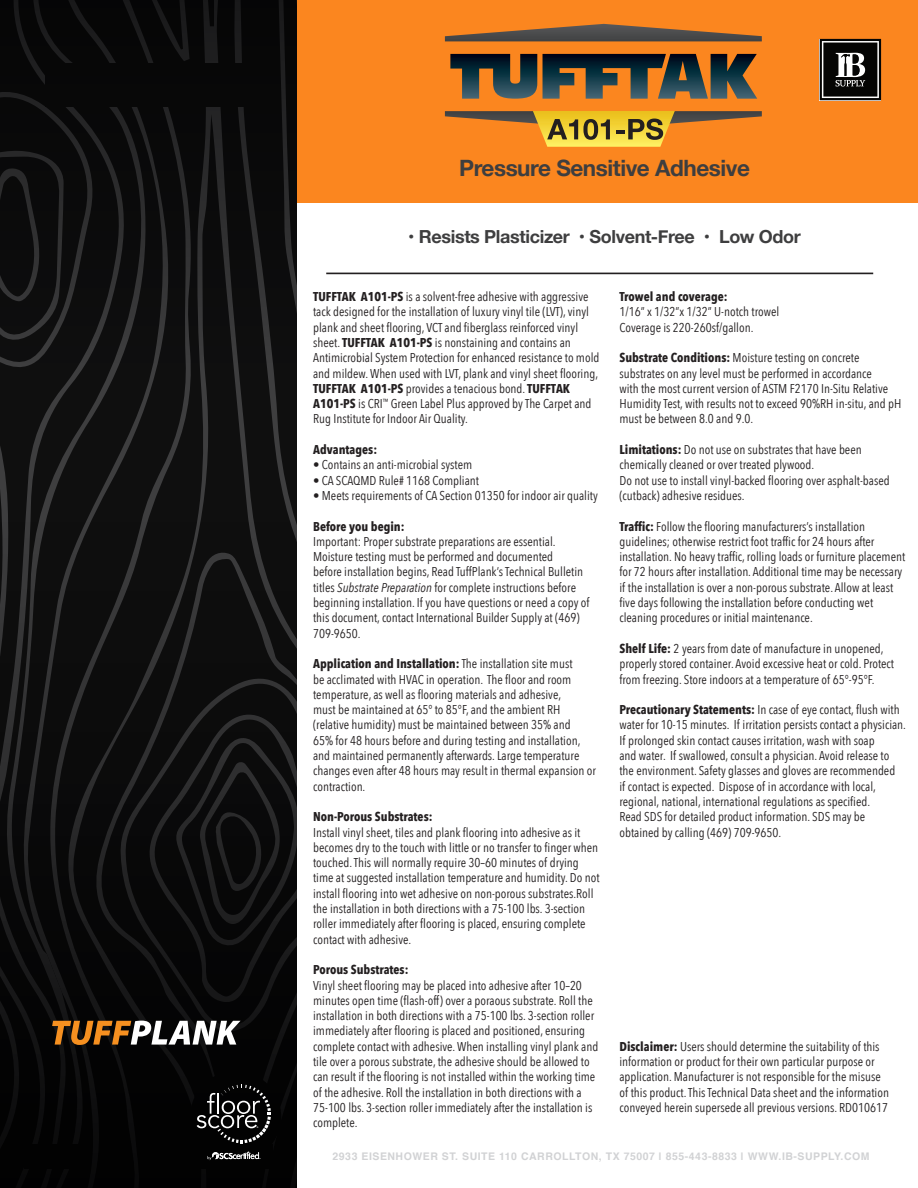
<style>
.page{position:relative;width:918px;height:1188px;background:#fff}
.page>*{position:absolute;margin:0;border:0;box-sizing:border-box;transform-origin:0 0}
.t1{font:700 22.5px "Helvetica Neue";letter-spacing:-.02em;color:#3e3e3f}
.t2{font:700 18px "Helvetica Neue";letter-spacing:-.02em;color:#3e3e3f}
.t3{font:12.75px/15.3px "Avenir Next Condensed";color:#231f20}
.t4{font:700 12.75px "Avenir Next Condensed";color:#231f20}
.t5{font:700 10.5px "Helvetica";letter-spacing:.05em;color:#d1d2d4}
.s1{font-weight:700}
.s2{font-style:italic}
</style>
<div class="page">
<div style="left:291px;top:0;width:627px;height:203px;background:#fb861f"></div>
<hr style="left:326px;top:273px;width:547px;height:1px;background:#231f20">
<svg style="left:0;top:0;width:297px;height:1188px;background:#111"></svg>
<svg style="left:450px;top:54px;width:87px;height:45px"></svg>
<svg style="left:543px;top:54px;width:214px;height:45px"></svg>
<svg style="left:445px;top:24px;width:317px;height:17px"></svg>
<svg style="left:445px;top:111px;width:317px;height:36px"></svg>
<svg style="left:820px;top:39px;width:61px;height:61px;background:#3c3c3b"></svg>
<p class="t1" style="left:459px;top:151px;width:292px">Pressure Sensitive Adhesive</p>
<p class="t2" style="left:408px;top:223px;width:394px">• Resists Plasticizer • Solvent-Free • Low Odor</p>
<p class="t3" style="left:313px;top:288px;width:288px"><span class="s1">TUFFTAK A101-PS</span> is a solvent-free adhesive with aggressive tack designed for the installation of luxury vinyl tile (LVT), vinyl plank and sheet flooring, VCT and fiberglass reinforced vinyl sheet. <span class="s1">TUFFTAK A101-PS</span> is nonstaining and contains an Antimicrobial System Protection for enhanced resistance to mold and mildew. When used with LVT, plank and vinyl sheet flooring, <span class="s1">TUFFTAK A101-PS</span> provides a tenacious bond. <span class="s1">TUFFTAK A101-PS</span> is CRI<sup>™</sup> Green Label Plus approved by The Carpet and Rug Institute for Indoor Air Quality.</p>
<p class="t4" style="left:313px;top:442px;width:66px">Advantages:</p>
<p class="t3" style="left:313px;top:457px;width:161px">• Contains an anti-microbial system</p>
<p class="t3" style="left:313px;top:472px;width:167px">• CA SCAQMD Rule# 1168 Compliant</p>
<p class="t3" style="left:313px;top:487px;width:286px">• Meets requirements of CA Section 01350 for indoor air quality</p>
<p class="t4" style="left:313px;top:518px;width:93px">Before you begin:</p>
<p class="t3" style="left:313px;top:533px;width:278px">Important: Proper substrate preparations are essential.<br>Moisture testing must be performed and documented<br>before installation begins, Read TuffPlank’s Technical Bulletin titles <span class="s2">Substrate Preparation</span> for complete instructions before beginning installation. If you have questions or need a copy of this document, contact International Builder Supply at (469)<br>709-9650.</p>
<p class="t3" style="left:313px;top:656px;width:284px"><span class="s1">Application and Installation:</span> The installation site must<br>be acclimated with HVAC in operation. The floor and room temperature, as well as flooring materials and adhesive,<br>must be maintained at 65° to 85°F, and the ambient RH (relative humidity) must be maintained between 35% and<br>65% for 48 hours before and during testing and installation, and maintained permanently afterwards. Large temperature changes even after 48 hours may result in thermal expansion or contraction.</p>
<p class="t4" style="left:313px;top:809px;width:121px">Non-Porous Substrates:</p>
<p class="t3" style="left:313px;top:824px;width:288px">Install vinyl sheet, tiles and plank flooring into adhesive as it becomes dry to the touch with little or no transfer to finger when touched. This will normally require 30–60 minutes of drying time at suggested installation temperature and humidity. Do not install flooring into wet adhesive on non-porous substrates.Roll the installation in both directions with a 75-100 lbs. 3-section roller immediately after flooring is placed, ensuring complete contact with adhesive.</p>
<p class="t4" style="left:313px;top:962px;width:97px">Porous Substrates:</p>
<p class="t3" style="left:313px;top:977px;width:281px">Vinyl sheet flooring may be placed into adhesive after 10–20 minutes open time (flash-off) over a poraous substrate. Roll the</p>
<p class="t3" style="left:313px;top:1007px;width:287px">installation in both directions with a 75-100 lbs. 3-section roller immediately after flooring is placed and positioned, ensuring complete contact with adhesive. When installing vinyl plank and tile over a porous substrate, the adhesive should be allowed to</p>
<p class="t3" style="left:313px;top:1069px;width:284px">can result if the flooring is not installed within the working time of the adhesive. Roll the installation in both directions with a 75-100 lbs. 3-section roller immediately after the installation is complete.</p>
<p class="t4" style="left:619px;top:289px;width:110px">Trowel and coverage:</p>
<p class="t3" style="left:619px;top:304px;width:161px">1/16” x 1/32”x 1/32” U-notch trowel</p>
<p class="t3" style="left:619px;top:319px;width:136px">Coverage is 220-260sf/gallon.</p>
<p class="t3" style="left:619px;top:350px;width:283px"><span class="s1">Substrate Conditions:</span> Moisture testing on concrete substrates on any level must be performed in accordance<br>with the most current version of ASTM F2170 In-Situ Relative Humidity Test, with results not to exceed 90%RH in-situ, and pH must be between 8.0 and 9.0.</p>
<p class="t3" style="left:619px;top:441px;width:244px"><span class="s1">Limitations:</span> Do not use on substrates that have been chemically cleaned or over treated plywood.</p>
<p class="t3" style="left:619px;top:472px;width:272px">Do not use to install vinyl-backed flooring over asphalt-based</p>
<p class="t3" style="left:619px;top:487px;width:127px">(cutback) adhesive residues.</p>
<p class="t3" style="left:619px;top:518px;width:287px"><span class="s1">Traffic:</span> Follow the flooring manufacturers’s installation guidelines; otherwise restrict foot traffic for 24 hours after installation. No heavy traffic, rolling loads or furniture placement</p>
<p class="t3" style="left:619px;top:564px;width:284px">for 72 hours after installation. Additional time may be necessary if the installation is over a non-porous substrate. Allow at least five days following the installation before conducting wet cleaning procedures or initial maintenance.</p>
<p class="t3" style="left:619px;top:640px;width:276px"><span class="s1">Shelf Life:</span> 2 years from date of manufacture in unopened, properly stored container. Avoid excessive heat or cold. Protect from freezing. Store indoors at a temperature of 65°-95°F.</p>
<p class="t3" style="left:619px;top:701px;width:288px"><span class="s1">Precautionary Statements:</span> In case of eye contact, flush with water for 10-15 minutes. If irritation persists contact a physician.<br>If prolonged skin contact causes irritation, wash with soap</p>
<p class="t3" style="left:619px;top:747px;width:277px">and water. If swallowed, consult a physician. Avoid release to the environment. Safety glasses and gloves are recommended if contact is expected. Dispose of in accordance with local, regional, national, international regulations as specified.</p>
<p class="t3" style="left:619px;top:809px;width:247px">Read SDS for detailed product information. SDS may be obtained by calling (469) 709-9650.</p>
<p class="t3" style="left:619px;top:1038px;width:271px"><span class="s1">Disclaimer:</span> Users should determine the suitability of this information or product for their own particular purpose or application. Manufacturer is not responsible for the misuse of this product. This Technical Data sheet and the information conveyed herein supersede all previous versions. RD010617</p>
<p class="t5" style="left:333px;top:1148px;width:539px">2933 EISENHOWER ST. SUITE 110 CARROLLTON, TX 75007 | 855-443-8833 | WWW.IB-SUPPLY.COM</p>
</div>
